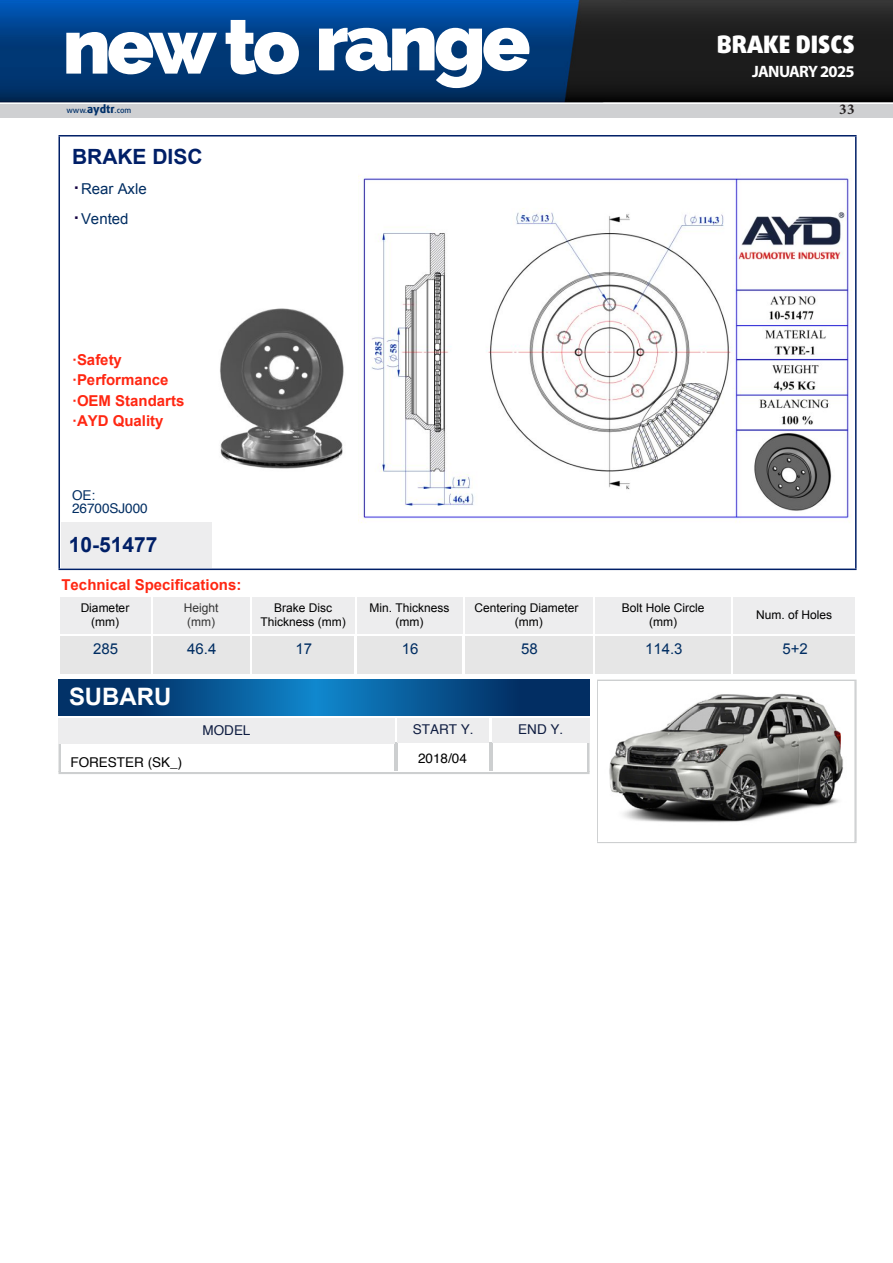
<style>
.page{position:relative;width:893px;height:1263px;background:#fff}
.page>*{position:absolute;margin:0;border:0;box-sizing:border-box;transform-origin:0 0}
.t1{font:900 24px "Daxline Pro";color:#fff}
.t2{font:700 24px "Arial";color:#fff}
.t3{font:700 21px "Arial";color:#001f67}
.t4{font:700 16.5px "Myriad Pro";letter-spacing:-.04em;color:#fff}
.t5{font:700 15px/20.7px "Arial";color:#ff2712}
.t6{font:15px/30px "Arial";color:#002d62}
.t7{font:700 15px "Minion Pro";color:#231f20}
.t8{font:13.5px "Helvetica";color:#000}
.t9{font:13.5px "Helvetica";color:#0f1d41}
.t10{font:13.5px/13.5px "Helvetica";color:#002d62}
.t11{font:12px/13.5px "Arial";color:#000;text-align:center}
.t12{font:12px/13.5px "Arial";color:#343434}
.t13{font:500 7.8px "Daxline Pro";color:#003069}
.s1{font-weight:800;font-size:11.1px}
.s2{font-weight:700;font-size:18px;color:#140041}
</style>
<div class="page">
<img style="left:0;top:0;width:893px;height:103px">
<div style="left:0;top:104px;width:893px;height:18px;background:#cfd0d2"></div>
<svg style="left:319px;top:28px;width:210px;height:60px"></svg>
<svg style="left:66px;top:20px;width:233px;height:54px"></svg>
<div style="left:0;top:118px;width:892px;height:775px;background:#fff"></div>
<hr style="left:58px;top:135px;width:798px;height:2px;background:#001f67">
<hr style="left:58px;top:569px;width:798px;height:1px;background:#001f67">
<hr style="left:855px;top:137px;width:1px;height:432px;background:#001f67">
<hr style="left:58px;top:137px;width:2px;height:432px;background:#001f67">
<img style="left:220px;top:308px;width:124px;height:161px">
<div style="left:62px;top:522px;width:150px;height:45px;background:#ededee"></div>
<svg style="left:586px;top:742px;width:4px;height:29px"></svg>
<hr style="left:58px;top:771px;width:532px;height:3px;background:#cdcfd0">
<svg style="left:58px;top:744px;width:3px;height:27px"></svg>
<hr style="left:394px;top:742px;width:4px;height:29px;background:#cdcfd0">
<hr style="left:489px;top:742px;width:3px;height:29px;background:#cdcfd0">
<svg style="left:58px;top:680px;width:532px;height:36px;background:#074f8b"></svg>
<hr style="left:597px;top:680px;width:259px;height:1px;background:#cdcfd0">
<hr style="left:597px;top:842px;width:259px;height:1px;background:#cdcfd0">
<hr style="left:855px;top:681px;width:1px;height:161px;background:#cdcfd0">
<hr style="left:597px;top:681px;width:1px;height:161px;background:#cdcfd0">
<img style="left:609px;top:693px;width:234px;height:130px">
<div style="left:398px;top:719px;width:91px;height:23px;background:#ededee"></div>
<div style="left:492px;top:719px;width:98px;height:23px;background:#ededee"></div>
<div style="left:58px;top:718px;width:336px;height:26px;background:#ededee"></div>
<svg style="left:60px;top:626px;width:91px;height:48px"></svg>
<div style="left:60px;top:651px;width:90px;height:23px;background:#e6e6e6"></div>
<div style="left:60px;top:636px;width:90px;height:27px;background:#e6e6e6"></div>
<div style="left:153px;top:626px;width:96px;height:50px;background:linear-gradient(to right,#fff,#fff)"></div>
<div style="left:153px;top:651px;width:96px;height:23px;background:#e6e6e6"></div>
<div style="left:153px;top:636px;width:96px;height:24px;background:#e6e6e6"></div>
<img style="left:358px;top:174px;width:494px;height:349px">
<div style="left:252px;top:628px;width:103px;height:48px;background:linear-gradient(to right,#fff,#fff)"></div>
<div style="left:252px;top:650px;width:102px;height:24px;background:#e6e6e6"></div>
<div style="left:252px;top:636px;width:102px;height:24px;background:#e6e6e6"></div>
<div style="left:354px;top:630px;width:108px;height:45px;background:linear-gradient(to right,#fff,#fff)"></div>
<div style="left:357px;top:650px;width:105px;height:24px;background:#e6e6e6"></div>
<div style="left:357px;top:636px;width:105px;height:27px;background:#e6e6e6"></div>
<svg style="left:462px;top:628px;width:134px;height:46px"></svg>
<div style="left:465px;top:651px;width:127px;height:23px;background:#e6e6e6"></div>
<div style="left:465px;top:636px;width:127px;height:27px;background:#e6e6e6"></div>
<svg style="left:594px;top:630px;width:140px;height:44px"></svg>
<div style="left:596px;top:651px;width:134px;height:23px;background:#e6e6e6"></div>
<div style="left:596px;top:636px;width:134px;height:27px;background:#e6e6e6"></div>
<div style="left:734px;top:630px;width:122px;height:48px;background:linear-gradient(to right,#fff,#fff)"></div>
<div style="left:734px;top:651px;width:121px;height:23px;background:#e6e6e6"></div>
<div style="left:734px;top:636px;width:121px;height:27px;background:#e6e6e6"></div>
<div style="left:60px;top:597px;width:90px;height:36px;background:#ededee"></div>
<div style="left:153px;top:597px;width:96px;height:36px;background:#ededee"></div>
<div style="left:252px;top:597px;width:102px;height:36px;background:#ededee"></div>
<div style="left:357px;top:597px;width:105px;height:36px;background:#ededee"></div>
<div style="left:465px;top:597px;width:127px;height:36px;background:#ededee"></div>
<div style="left:596px;top:597px;width:134px;height:36px;background:#ededee"></div>
<div style="left:734px;top:597px;width:121px;height:36px;background:#ededee"></div>
<h1 class="t1" style="left:717px;top:29px;width:139px">BRAKE DISCS</h1>
<h3 class="t4" style="left:752px;top:60px;width:104px">JANUARY 2025</h3>
<p class="t13" style="left:66px;top:105px;width:66px">www.<span class="s1">aydtr</span>.com</p>
<p class="t7" style="left:839px;top:99px;width:17px">33</p>
<h2 class="t3" style="left:72px;top:142px;width:132px">BRAKE DISC</h2>
<p class="t6" style="left:74px;top:173px;width:75px"><span class="s2">·</span>Rear Axle <span class="s2">·</span>Vented</p>
<p class="t5" style="left:72px;top:349px;width:114px">·Safety ·Performance ·OEM Standarts ·AYD Quality</p>
<p class="t10" style="left:72px;top:488px;width:77px">OE:<br>26700SJ000</p>
<h2 class="t3" style="left:69px;top:531px;width:90px">10-51477</h2>
<p class="t5" style="left:62px;top:574px;width:181px">Technical Specifications:</p>
<p class="t11" style="left:81px;top:601px;width:50px">Diameter (mm)</p>
<p class="t12" style="left:184px;top:601px;width:36px">Height (mm)</p>
<p class="t11" style="left:260px;top:601px;width:87px">Brake Disc<br>Thickness (mm)</p>
<p class="t11" style="left:369px;top:601px;width:81px">Min. Thickness (mm)</p>
<p class="t11" style="left:474px;top:601px;width:105px">Centering Diameter (mm)</p>
<p class="t11" style="left:622px;top:601px;width:84px">Bolt Hole Circle (mm)</p>
<p class="t11" style="left:756px;top:608px;width:77px">Num. of Holes</p>
<p class="t6" style="left:93px;top:634px;width:27px">285</p>
<p class="t6" style="left:187px;top:634px;width:31px">46.4</p>
<p class="t6" style="left:295px;top:634px;width:18px">17</p>
<p class="t6" style="left:402px;top:634px;width:18px">16</p>
<p class="t6" style="left:521px;top:634px;width:18px">58</p>
<p class="t6" style="left:645px;top:634px;width:39px">114.3</p>
<p class="t6" style="left:782px;top:634px;width:27px">5+2</p>
<h1 class="t2" style="left:69px;top:681px;width:104px">SUBARU</h1>
<p class="t9" style="left:202px;top:720px;width:49px">MODEL</p>
<p class="t9" style="left:413px;top:719px;width:62px">START Y.</p>
<p class="t9" style="left:518px;top:719px;width:46px">END Y.</p>
<p class="t8" style="left:70px;top:751px;width:113px">FORESTER (SK_)</p>
<p class="t8" style="left:418px;top:748px;width:50px">2018/04</p>
</div>
